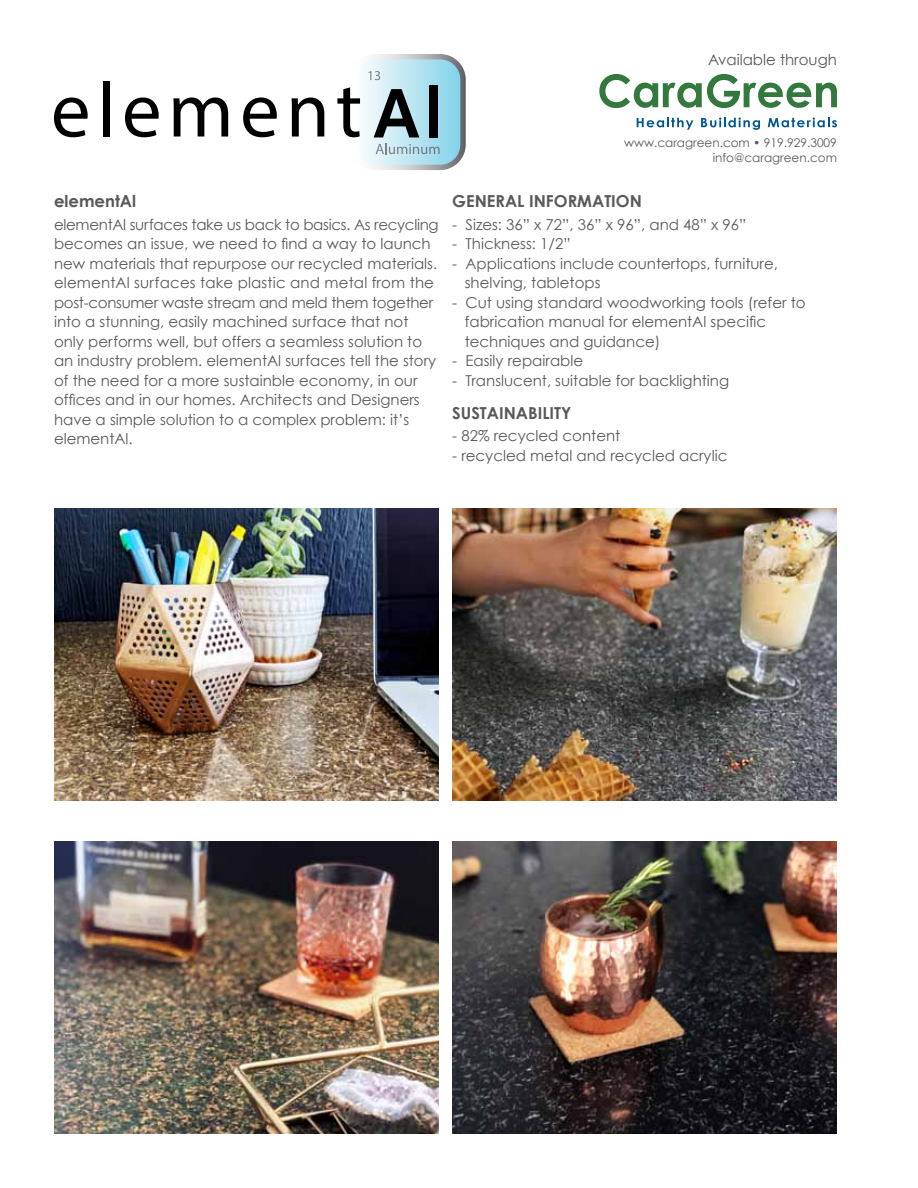
<style>
.page{position:relative;width:918px;height:1188px;background:#fff}
.page>*{position:absolute;margin:0;border:0;box-sizing:border-box;transform-origin:0 0}
.t1{font:700 16.5px "Century Gothic";color:#58595b}
.t2{font:15px/19.5px "Century Gothic";color:#58595b}
.t3{font:12px/15px "Century Gothic";color:#58595b;text-align:right}
</style>
<div class="page">
<svg style="left:54px;top:97px;width:34px;height:40px"></svg>
<div style="left:103px;top:81px;width:7px;height:56px;background:#000"></div>
<svg style="left:125px;top:97px;width:34px;height:40px"></svg>
<svg style="left:173px;top:97px;width:55px;height:40px"></svg>
<svg style="left:243px;top:97px;width:34px;height:40px"></svg>
<svg style="left:292px;top:97px;width:32px;height:40px"></svg>
<svg style="left:337px;top:54px;width:129px;height:116px"></svg>
<img style="left:54px;top:508px;width:385px;height:293px">
<img style="left:452px;top:508px;width:385px;height:293px">
<img style="left:54px;top:841px;width:385px;height:293px">
<img style="left:452px;top:841px;width:384px;height:293px">
<svg style="left:599px;top:74px;width:238px;height:34px"></svg>
<svg style="left:637px;top:118px;width:56px;height:12px"></svg>
<svg style="left:701px;top:118px;width:59px;height:12px"></svg>
<svg style="left:768px;top:118px;width:69px;height:9px"></svg>
<p class="t2" style="left:708px;top:50px;width:130px">Available through</p>
<p class="t1" style="left:54px;top:191px;width:84px">ELEMENTAL</p>
<p class="t2" style="left:54px;top:214px;width:386px">elementAl surfaces take us back to basics. As recycling becomes an issue, we need to find a way to launch new materials that repurpose our recycled materials. elementAl surfaces take plastic and metal from the post-consumer waste stream and meld them together into a stunning, easily machined surface that not only performs well, but offers a seamless solution to an industry problem. elementAl surfaces tell the story of the need for a more sustainble economy, in our offices and in our homes. Architects and Designers have a simple solution to a complex problem: it’s elementAl.</p>
<p class="t3" style="left:624px;top:135px;width:214px">www.caragreen.com • 919.929.3009 info@caragreen.com</p>
<p class="t1" style="left:452px;top:191px;width:191px">GENERAL INFORMATION</p>
<p class="t2" style="left:452px;top:214px;width:296px">- Sizes: 36” x 72”, 36” x 96”, and 48” x 96”</p>
<p class="t2" style="left:452px;top:234px;width:120px">- Thickness: 1/2”</p>
<p class="t2" style="left:465px;top:253px;width:315px;text-indent:-12px">- Applications include countertops, furniture, shelving, tabletops</p>
<p class="t2" style="left:465px;top:292px;width:342px;text-indent:-12px">- Cut using standard woodworking tools (refer to fabrication manual for elementAl specific techniques and guidance)</p>
<p class="t2" style="left:452px;top:351px;width:133px">- Easily repairable</p>
<p class="t2" style="left:452px;top:370px;width:278px">- Translucent, suitable for backlighting</p>
<p class="t1" style="left:452px;top:403px;width:121px">SUSTAI NABILITY</p>
<p class="t2" style="left:452px;top:426px;width:170px">- 82% recycled content</p>
<p class="t2" style="left:452px;top:445px;width:277px">- recycled metal and recycled acrylic</p>
</div>
